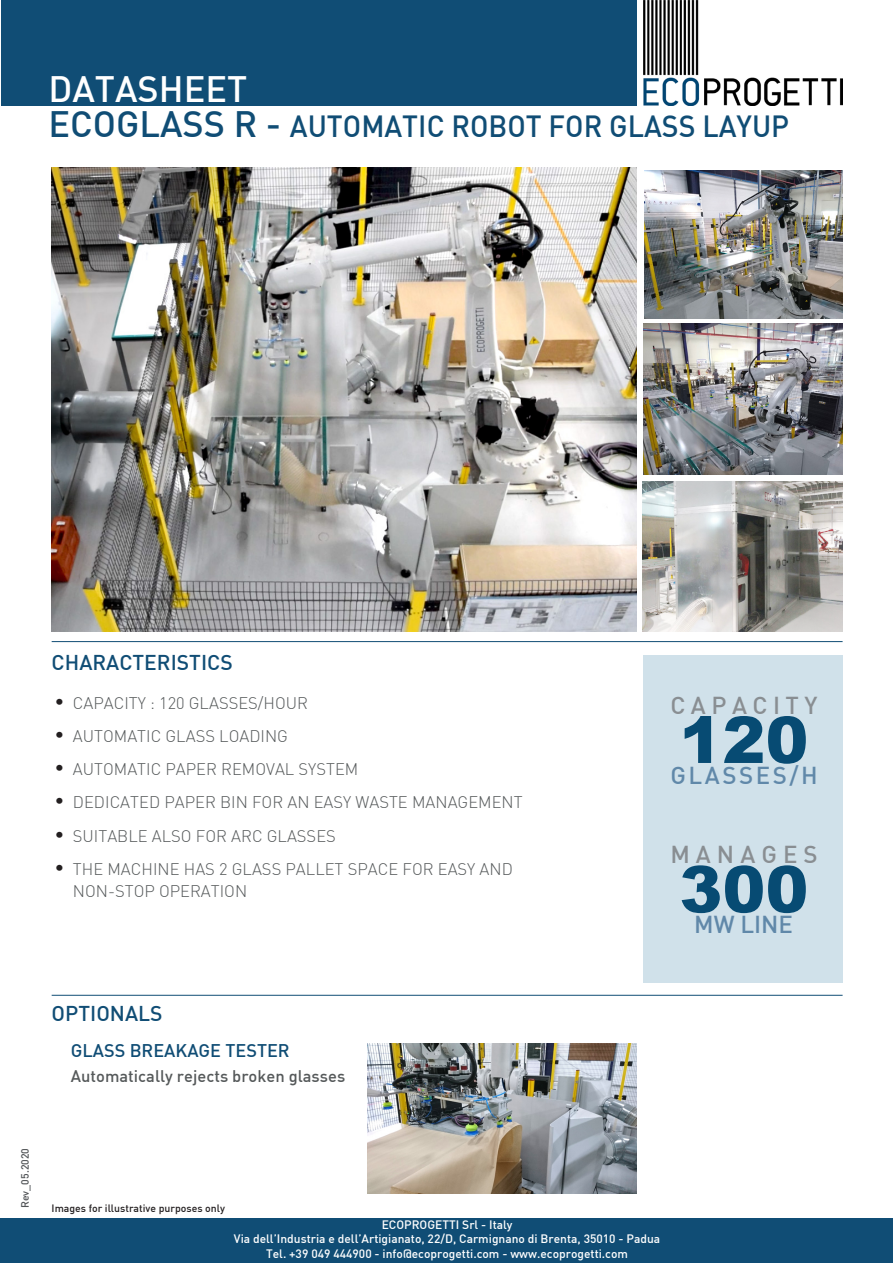
<style>
.page{position:relative;width:893px;height:1263px;background:#fff}
.page>*{position:absolute;margin:0;border:0;box-sizing:border-box;transform-origin:0 0}
.t1{font:900 64.5px "Arial";color:#074b73}
.t2{font:500 36px "DIN";color:#fff}
.t3{font:500 30px "DIN";color:#104d75;scale:.95 1}
.t4{font:500 24px "DIN";letter-spacing:.105em;color:#6088a9}
.t5{font:500 24px "DIN";letter-spacing:.23em;color:#898e92}
.t6{font:500 24px "DIN";letter-spacing:.25em;color:#898e92}
.t7{font:500 21px "DIN";color:#104d75}
.t8{font:500 18px "DIN";color:#104d75}
.t9{font:300 16.5px/22.5px "DIN";color:#55595a}
.t10{font:500 16.5px "DIN";color:#55595a}
.t11{font:500 12px "DIN";color:#fff}
.t12{font:500 10.5px "DIN";color:#231f20}
.t13{font:500 10.5px "DIN";color:#515457}
.s1{font-size:36px}
.s2{font-family:"Arial";font-weight:700;font-size:21px;color:#231f20}
</style>
<div class="page">
<img style="left:52px;top:168px;width:584px;height:463px">
<div style="left:642px;top:481px;width:202px;height:153px;background:#fff;opacity:.75"></div>
<div style="left:643px;top:655px;width:200px;height:327px;background:#d0e1ea"></div>
<div style="left:1px;top:0;width:635px;height:105px;background:#104d75"></div>
<div style="left:0;top:1218px;width:893px;height:45px;background:#104d75"></div>
<img style="left:643px;top:0;width:200px;height:105px">
<hr style="left:52px;top:641px;width:791px;height:1px;background:#104d75">
<img style="left:644px;top:170px;width:199px;height:148px">
<img style="left:643px;top:324px;width:200px;height:150px">
<img style="left:368px;top:1043px;width:268px;height:150px">
<hr style="left:52px;top:995px;width:791px;height:1px;background:#104d75">
<p class="t2" style="left:48px;top:66px;width:200px">DATASHEET</p>
<p class="t3" style="left:48px;top:107px;width:781px"><span class="s1">ECOGLASS R -</span> AUTOMATIC ROBOT FOR GLASS LAYUP</p>
<p class="t7" style="left:52px;top:649px;width:183px">CHARACTERISTICS</p>
<p class="t9" style="left:56px;top:691px;width:254px"><span class="s2">•</span> CAPACITY : 120 GLASSES/HOUR</p>
<p class="t9" style="left:56px;top:724px;width:234px"><span class="s2">•</span> AUTOMATIC GLASS LOADING</p>
<p class="t9" style="left:56px;top:758px;width:304px"><span class="s2">•</span> AUTOMATIC PAPER REMOVAL SYSTEM</p>
<p class="t9" style="left:56px;top:791px;width:468px"><span class="s2">•</span> DEDICATED PAPER BIN FOR AN EASY WASTE MANAGEMENT</p>
<p class="t9" style="left:56px;top:824px;width:281px"><span class="s2">•</span> SUITABLE ALSO FOR ARC GLASSES</p>
<p class="t9" style="left:73px;top:857px;width:442px;text-indent:-17px"><span class="s2">•</span> THE MACHINE HAS 2 GLASS PALLET SPACE FOR EASY AND<br>NON-STOP OPERATION</p>
<p class="t5" style="left:670px;top:689px;width:149px">CAPACITY</p>
<p class="t1" style="left:679px;top:693px;width:131px">120</p>
<p class="t4" style="left:670px;top:760px;width:149px">GLASSES/H</p>
<p class="t6" style="left:670px;top:839px;width:149px">MANAGES</p>
<p class="t1" style="left:679px;top:842px;width:131px">300</p>
<p class="t4" style="left:694px;top:909px;width:100px">MW LINE</p>
<p class="t7" style="left:52px;top:999px;width:113px">OPTIONALS</p>
<p class="t8" style="left:71px;top:1039px;width:220px">GLASS BREAKAGE TESTER</p>
<p class="t10" style="left:71px;top:1066px;width:276px">Automatically rejects broken glasses</p>
<p class="t13" style="left:18px;top:1208px;width:61px;rotate:-90deg">Rev_05.2020</p>
<p class="t12" style="left:52px;top:1201px;width:175px">Images for illustrative purposes only</p>
<p class="t11" style="left:382px;top:1217px;width:132px">ECOPROGETTI Srl - Italy</p>
<p class="t11" style="left:234px;top:1231px;width:428px">Via dell’Industria e dell’Artigianato, 22/D, Carmignano di Brenta, 35010 - Padua</p>
<p class="t11" style="left:266px;top:1246px;width:363px">Tel. +39 049 444900 - info@ecoprogetti.com - www.ecoprogetti.com</p>
</div>
